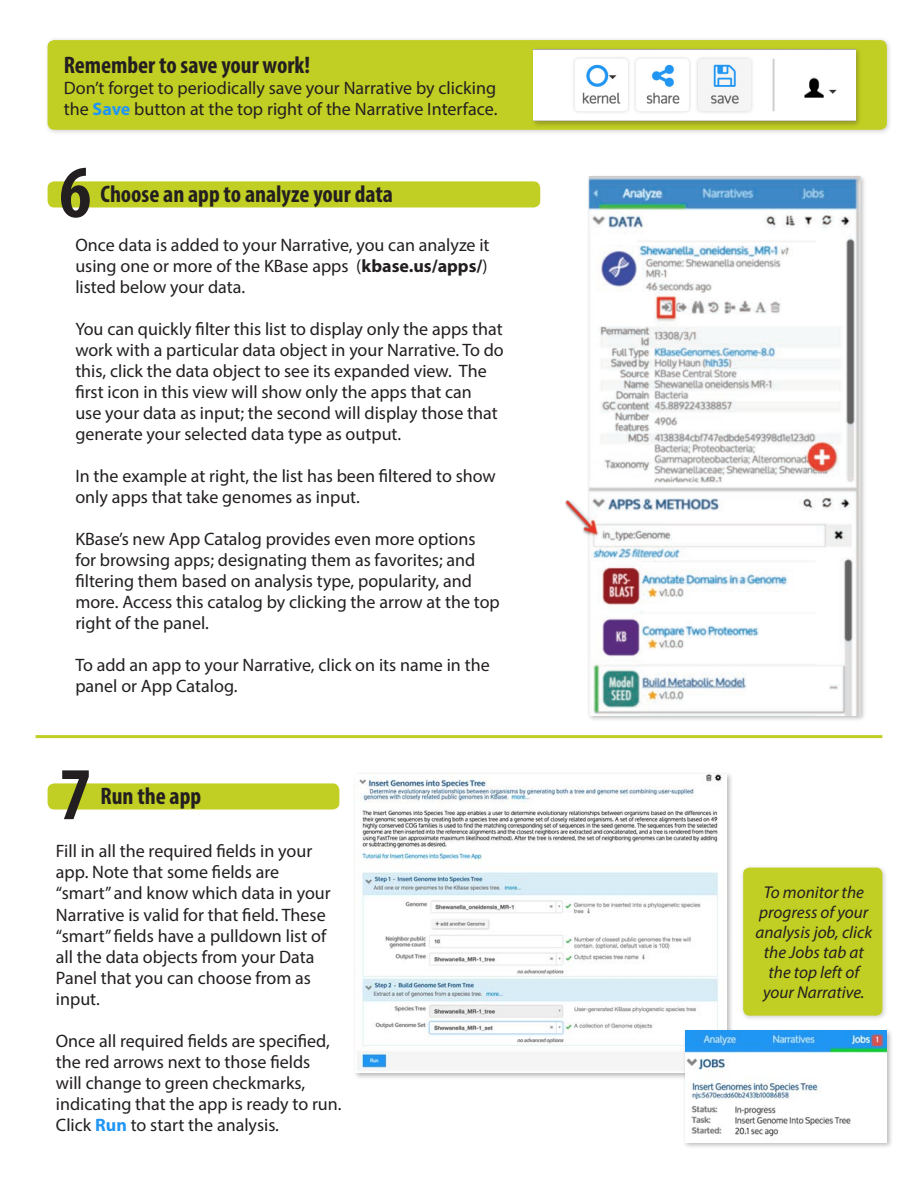
<style>
.page{position:relative;width:918px;height:1187px;background:#fff}
.page>*{position:absolute;margin:0;border:0;box-sizing:border-box;transform-origin:0 0}
.t1{font:700 condensed 75px "Myriad Pro";color:#231f20}
.t2{font:700 condensed 24px "Myriad Pro";color:#231f20}
.t3{font:18px/21px "Myriad Pro";color:#231f20}
.t4{font:italic 17.1px/20px "Myriad Pro";color:#231f20;text-align:center}
.s1{font-weight:700;color:#2196f3}
.s2{font-weight:700}
</style>
<div class="page">
<div style="left:48px;top:783px;width:291px;height:26px;background:#c1ce23;border-radius:7px"></div>
<div style="left:48px;top:181px;width:492px;height:26px;background:#c1ce23;border-radius:7px"></div>
<div style="left:563px;top:174px;width:303px;height:548px;background:#231f20;opacity:.3"></div>
<img style="left:563px;top:177px;width:297px;height:538px">
<hr style="left:36px;top:735px;width:845px;height:3px;background:#c1ce23">
<div style="left:44px;top:36px;width:848px;height:99px;background:#231f20;opacity:.2"></div>
<div style="left:48px;top:40px;width:838px;height:90px;background:#c1ce23;border-radius:7px"></div>
<div style="left:531px;top:47px;width:330px;height:81px;background:#231f20;opacity:.3"></div>
<img style="left:533px;top:49px;width:321px;height:72px">
<div style="left:353px;top:772px;width:380px;height:307px;background:#231f20;opacity:.3"></div>
<img style="left:355px;top:774px;width:371px;height:298px">
<div style="left:682px;top:1028px;width:211px;height:121px;background:#231f20;opacity:.3"></div>
<img style="left:685px;top:1030px;width:201px;height:112px">
<div style="left:739px;top:863px;width:148px;height:158px;background:#231f20;opacity:.2"></div>
<div style="left:742px;top:867px;width:139px;height:148px;background:#c1ce23;border-radius:6px"></div>
<p class="t2" style="left:64px;top:50px;width:248px">Remember to save your work!</p>
<p class="t3" style="left:64px;top:77px;width:435px">Don’t forget to periodically save your Narrative by clicking the <span class="s1">Save</span> button at the top right of the Narrative Interface.</p>
<p class="t1" style="left:59px;top:145px;width:33px">6</p>
<p class="t2" style="left:100px;top:179px;width:294px">Choose an app to analyze your data</p>
<p class="t3" style="left:75px;top:234px;width:415px;text-align:justify">Once data is added to your Narrative, you can analyze it using one or more of the KBase apps (<span class="s2">kbase.us/apps/</span>) listed below your data.</p>
<p class="t3" style="left:75px;top:318px;width:430px">You can quickly filter this list to display only the apps that work with a particular data object in your Narrative. To do this, click the data object to see its expanded view. The first icon in this view will show only the apps that can<br>use your data as input; the second will display those that generate your selected data type as output.</p>
<p class="t3" style="left:75px;top:465px;width:422px">In the example at right, the list has been filtered to show only apps that take genomes as input.</p>
<p class="t3" style="left:75px;top:528px;width:426px">KBase’s new App Catalog provides even more options for browsing apps; designating them as favorites; and filtering them based on analysis type, popularity, and more. Access this catalog by clicking the arrow at the top right of the panel.</p>
<p class="t3" style="left:75px;top:654px;width:415px">To add an app to your Narrative, click on its name in the panel or App Catalog.</p>
<p class="t1" style="left:59px;top:747px;width:33px">7</p>
<p class="t2" style="left:100px;top:781px;width:102px">Run the app</p>
<p class="t3" style="left:56px;top:840px;width:276px">Fill in all the required fields in your app. Note that some fields are “smart” and know which data in your<br>Narrative is valid for that field. These “smart” fields have a pulldown list of all the data objects from your Data<br>Panel that you can choose from as input.</p>
<p class="t3" style="left:56px;top:1029px;width:287px">Once all required fields are specified, the red arrows next to those fields<br>will change to green checkmarks, indicating that the app is ready to run.<br>Click <span class="s1">Run</span> to start the analysis.</p>
<p class="t4" style="left:755px;top:882px;width:118px">To monitor the progress of your analysis job, click the Jobs tab at the top left of your Narrative.</p>
</div>
